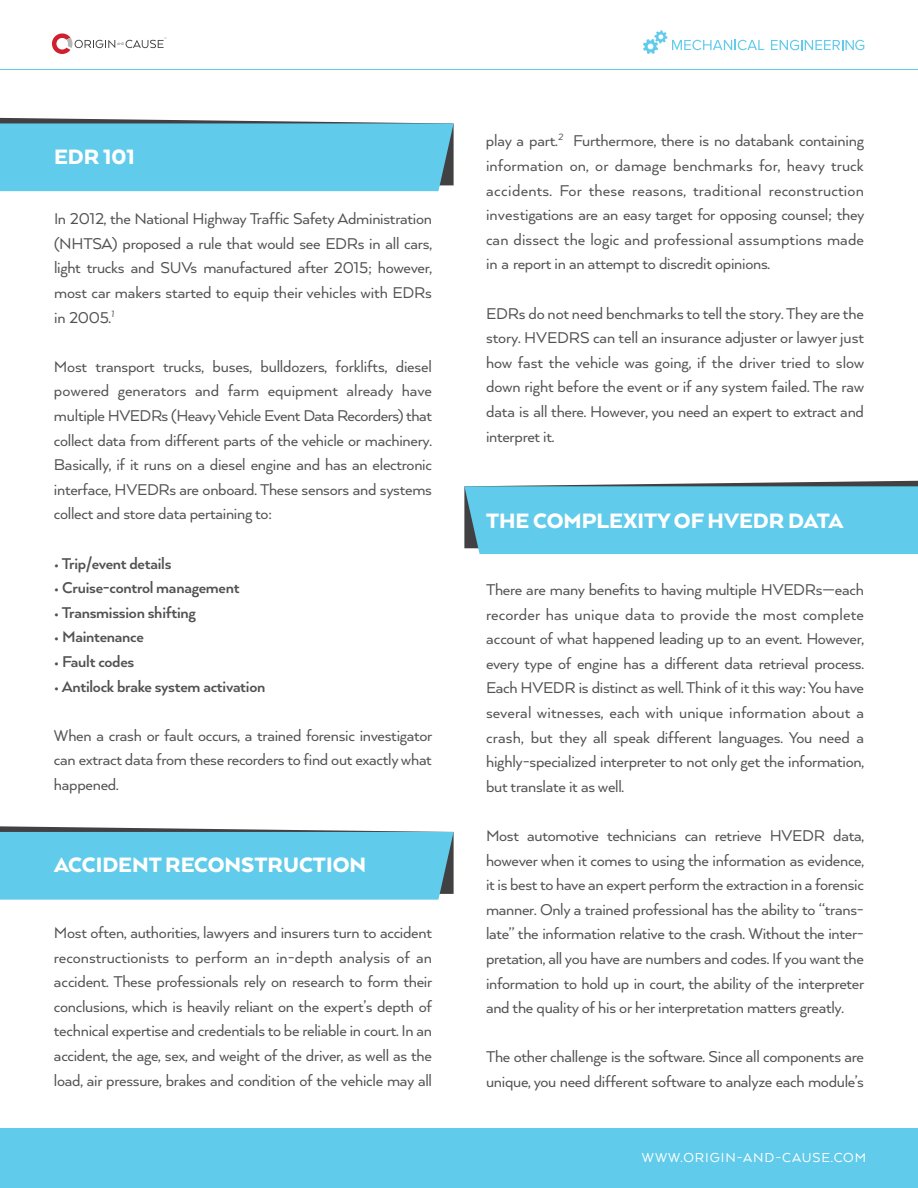
<style>
.page{position:relative;width:918px;height:1188px;background:#fff}
.page>*{position:absolute;margin:0;border:0;box-sizing:border-box;transform-origin:0 0}
.t1{font:900 24px "Arquitecta";color:#fff}
.t2{font:18px/24.6px "Arquitecta";letter-spacing:-.015em;color:#525253;text-align:justify}
.t3{font:700 18px "Arquitecta";letter-spacing:-.015em;color:#525253}
.t4{font:15px "Arquitecta";letter-spacing:.06em;color:#fff}
</style>
<div class="page">
<div style="left:0;top:1128px;width:918px;height:60px;background:#60cbea"></div>
<hr style="left:0;top:69px;width:918px;height:1px;background:#60cbea">
<svg style="left:52px;top:33px;width:115px;height:21px"></svg>
<svg style="left:643px;top:30px;width:121px;height:24px"></svg>
<svg style="left:771px;top:40px;width:93px;height:10px"></svg>
<svg style="left:0;top:118px;width:454px;height:73px;background:#64c5e2"></svg>
<svg style="left:0;top:826px;width:454px;height:74px;background:#66c6e2"></svg>
<svg style="left:464px;top:481px;width:454px;height:73px;background:#64c5e2"></svg>
<h1 class="t1" style="left:54px;top:142px;width:83px">EDR 101</h1>
<p class="t2" style="left:54px;top:206px;width:380px">In 2012, the National Highway Traffic Safety Administration (NHTSA) proposed a rule that would see EDRs in all cars, light trucks and SUVs manufactured after 2015; however, most car makers started to equip their vehicles with EDRs in 2005.<sup>1</sup></p>
<p class="t2" style="left:54px;top:353px;width:380px">Most transport trucks, buses, bulldozers, forklifts, diesel powered generators and farm equipment already have multiple HVEDRs (Heavy Vehicle Event Data Recorders) that collect data from different parts of the vehicle or machinery.<br>Basically, if it runs on a diesel engine and has an electronic interface, HVEDRs are onboard. These sensors and systems collect and store data pertaining to:</p>
<p class="t3" style="left:54px;top:552px;width:119px">• Trip/event details</p>
<p class="t3" style="left:54px;top:577px;width:187px">• Cruise-control management</p>
<p class="t3" style="left:54px;top:601px;width:143px">• Transmission shifting</p>
<p class="t3" style="left:54px;top:626px;width:91px">• Maintenance</p>
<p class="t3" style="left:54px;top:650px;width:82px">• Fault codes</p>
<p class="t3" style="left:54px;top:675px;width:213px">• Antilock brake system activation</p>
<p class="t2" style="left:54px;top:722px;width:380px">When a crash or fault occurs, a trained forensic investigator can extract data from these recorders to find out exactly what happened.</p>
<h1 class="t1" style="left:54px;top:850px;width:314px">ACCIDENT RECONSTRUCTION</h1>
<p class="t2" style="left:54px;top:920px;width:380px">Most often, authorities, lawyers and insurers turn to accident reconstructionists to perform an in-depth analysis of an accident. These professionals rely on research to form their conclusions, which is heavily reliant on the expert’s depth of technical expertise and credentials to be reliable in court. In an accident, the age, sex, and weight of the driver, as well as the load, air pressure, brakes and condition of the vehicle may all</p>
<p class="t2" style="left:486px;top:128px;width:380px">play a part.<sup>2</sup> Furthermore, there is no databank containing information on, or damage benchmarks for, heavy truck accidents. For these reasons, traditional reconstruction investigations are an easy target for opposing counsel; they can dissect the logic and professional assumptions made in a report in an attempt to discredit opinions.</p>
<p class="t2" style="left:486px;top:300px;width:380px">EDRs do not need benchmarks to tell the story. They are the story. HVEDRS can tell an insurance adjuster or lawyer just how fast the vehicle was going, if the driver tried to slow down right before the event or if any system failed. The raw data is all there. However, you need an expert to extract and interpret it.</p>
<h1 class="t1" style="left:486px;top:505px;width:359px">THE COMPLEXITY OF HVEDR DATA</h1>
<p class="t2" style="left:486px;top:577px;width:380px">There are many benefits to having multiple HVEDRs—each recorder has unique data to provide the most complete account of what happened leading up to an event. However, every type of engine has a different data retrieval process.<br>Each HVEDR is distinct as well. Think of it this way: You have several witnesses, each with unique information about a crash, but they all speak different languages. You need a highly-specialized interpreter to not only get the information, but translate it as well.</p>
<p class="t2" style="left:486px;top:823px;width:380px">Most automotive technicians can retrieve HVEDR data, however when it comes to using the information as evidence, it is best to have an expert perform the extraction in a forensic manner. Only a trained professional has the ability to “trans&shy;late” the information relative to the crash. Without the inter&shy;pretation, all you have are numbers and codes. If you want the information to hold up in court, the ability of the interpreter and the quality of his or her interpretation matters greatly.</p>
<p class="t2" style="left:486px;top:1044px;width:380px">The other challenge is the software. Since all components are unique, you need different software to analyze each module’s</p>
<p class="t4" style="left:642px;top:1148px;width:226px">WWW.ORIGIN-AND-CAUSE.COM</p>
</div>
